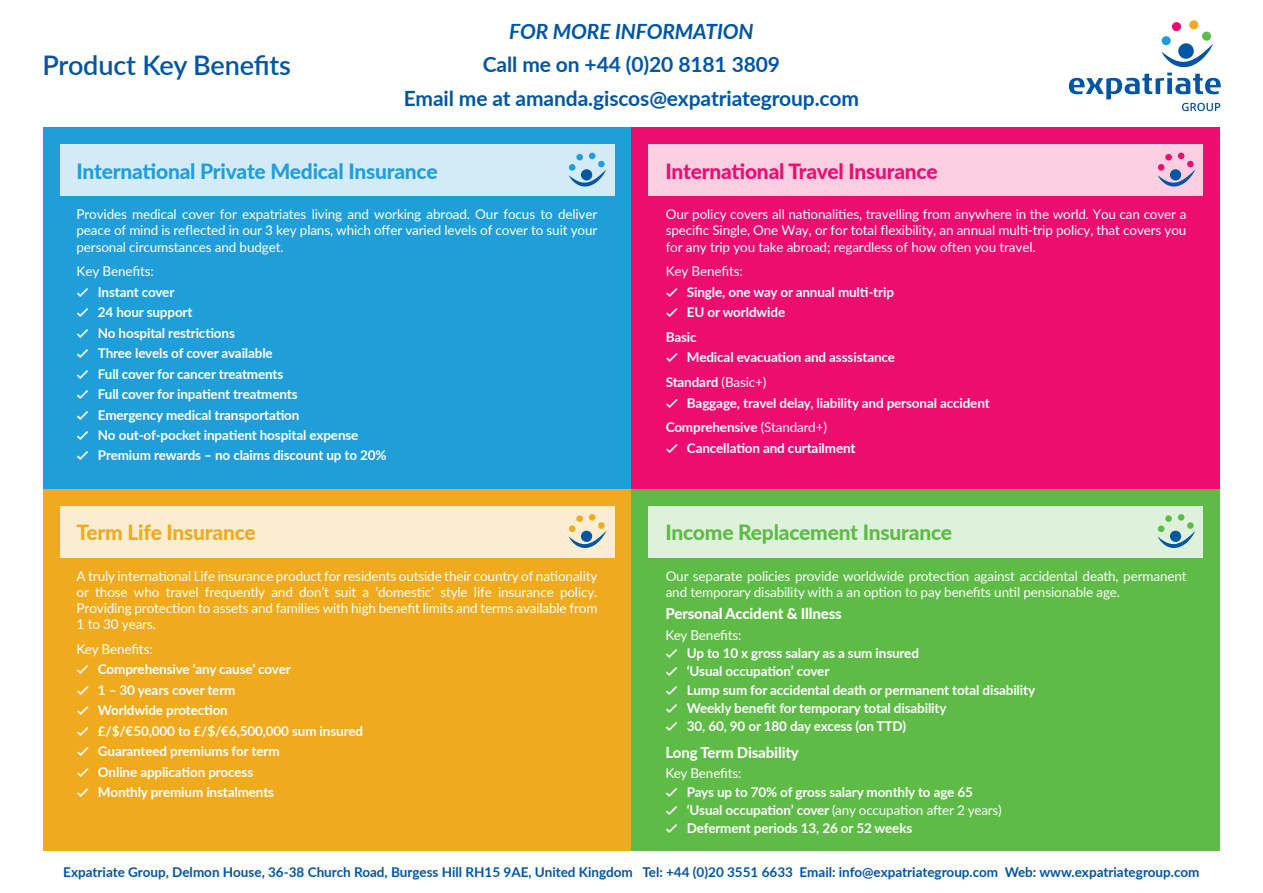
<style>
.page{position:relative;width:1263px;height:893px;background:#fff}
.page>*{position:absolute;margin:0;border:0;box-sizing:border-box;transform-origin:0 0}
.t1{font:600 27px "Lato";letter-spacing:-.005em;color:#0155a5}
.t2{font:700 21px/33.8px "Lato";letter-spacing:-.005em;color:#0155a5;text-align:center}
.t3{font:800 21px "Lato";letter-spacing:-.01em;color:#209ed9}
.t4{font:800 21px "Lato";letter-spacing:-.01em;color:#ed0c70}
.t5{font:800 21px "Lato";letter-spacing:-.01em;color:#5dbb46}
.t6{font:italic 700 21px "Lato";letter-spacing:-.005em;color:#0155a5}
.t7{font:800 21px "Lato";letter-spacing:-.01em;color:#efaa1d}
.t8{font:800 15px "Lato";letter-spacing:-.01em;color:#fff}
.t9{font:13.5px/16.2px "Lato";letter-spacing:-.01em;color:#fff;text-align:justify}
.t10{font:700 13.5px/24.8px "Lato";letter-spacing:-.01em;color:#fff}
.t11{font:700 13.5px "Lato";color:#0155a5}
.s1{font-family:"Gujarati"}
.s2{font-weight:400}
.s3{font-family:"Gujarati";font-weight:700}
.s4{font-weight:700}
</style>
<div class="page">
<div style="left:43px;top:128px;width:588px;height:361px;background:#209ed9"></div>
<div style="left:631px;top:128px;width:589px;height:361px;background:#ed0c70"></div>
<div style="left:43px;top:489px;width:588px;height:361px;background:#efaa1d"></div>
<div style="left:631px;top:489px;width:589px;height:361px;background:#5dbb46"></div>
<div style="left:1161px;top:36px;width:10px;height:9px;background:#1e9ed9;border-radius:50%"></div>
<div style="left:1202px;top:32px;width:9px;height:9px;background:#5dbb46;border-radius:50%"></div>
<div style="left:1172px;top:22px;width:9px;height:9px;background:#ed0a70;border-radius:50%"></div>
<div style="left:1189px;top:20px;width:9px;height:9px;background:#eeaa1d;border-radius:50%"></div>
<svg style="left:1161px;top:44px;width:52px;height:23px"></svg>
<svg style="left:1069px;top:73px;width:152px;height:38px"></svg>
<div style="left:60px;top:145px;width:554px;height:51px;background:#d2ebf7"></div>
<div style="left:569px;top:164px;width:6px;height:7px;background:#209ed9;border-radius:50%"></div>
<div style="left:598px;top:161px;width:7px;height:6px;background:#209ed9;border-radius:50%"></div>
<div style="left:576px;top:154px;width:7px;height:6px;background:#209ed9;border-radius:50%"></div>
<svg style="left:589px;top:153px;width:6px;height:6px"></svg>
<svg style="left:569px;top:170px;width:37px;height:17px"></svg>
<div style="left:60px;top:506px;width:554px;height:51px;background:#fbedcf"></div>
<div style="left:569px;top:525px;width:6px;height:7px;background:#efaa1d;border-radius:50%"></div>
<div style="left:598px;top:522px;width:7px;height:7px;background:#efaa1d;border-radius:50%"></div>
<div style="left:576px;top:515px;width:7px;height:7px;background:#efaa1d;border-radius:50%"></div>
<div style="left:589px;top:514px;width:6px;height:7px;background:#efaa1d;border-radius:50%"></div>
<svg style="left:569px;top:531px;width:37px;height:17px"></svg>
<div style="left:648px;top:145px;width:555px;height:51px;background:#fbcee2"></div>
<div style="left:1158px;top:164px;width:6px;height:7px;background:#ed0c70;border-radius:50%"></div>
<div style="left:1187px;top:161px;width:7px;height:6px;background:#ed0c70;border-radius:50%"></div>
<div style="left:1165px;top:154px;width:7px;height:6px;background:#ed0c70;border-radius:50%"></div>
<svg style="left:1178px;top:153px;width:6px;height:6px"></svg>
<svg style="left:1158px;top:170px;width:37px;height:17px"></svg>
<div style="left:648px;top:506px;width:555px;height:51px;background:#def1da"></div>
<div style="left:1158px;top:525px;width:6px;height:7px;background:#5dbb46;border-radius:50%"></div>
<div style="left:1187px;top:522px;width:7px;height:7px;background:#5dbb46;border-radius:50%"></div>
<div style="left:1165px;top:515px;width:7px;height:7px;background:#5dbb46;border-radius:50%"></div>
<div style="left:1178px;top:514px;width:6px;height:7px;background:#5dbb46;border-radius:50%"></div>
<svg style="left:1158px;top:531px;width:37px;height:17px"></svg>
<h1 class="t1" style="left:43px;top:45px;width:250px">Product Key Benefits</h1>
<h2 class="t6" style="left:509px;top:15px;width:246px">FOR MORE INFORMATION</h2>
<h2 class="t2" style="left:404px;top:47px;width:457px">Call me on +44 (0)20 8181 3809<br>Email me at amanda.giscos@expatriategroup.com</h2>
<h2 class="t3" style="left:77px;top:155px;width:363px">International Private Medical Insurance</h2>
<p class="t9" style="left:77px;top:206px;width:522px">Provides medical cover for expatriates living and working abroad. Our focus to deliver peace of mind is reflected in our 3 key plans, which offer varied levels of cover to suit your personal circumstances and budget.</p>
<p class="t9" style="left:77px;top:263px;width:79px">Key Benefits:</p>
<p class="t10" style="left:77px;top:279px;width:99px"><span class="s1">✓</span> Instant cover</p>
<p class="t10" style="left:77px;top:299px;width:118px"><span class="s1">✓</span> 24 hour support</p>
<p class="t10" style="left:77px;top:320px;width:160px"><span class="s1">✓</span> No hospital restrictions</p>
<p class="t10" style="left:77px;top:340px;width:198px"><span class="s1">✓</span> Three levels of cover available</p>
<p class="t10" style="left:77px;top:361px;width:208px"><span class="s1">✓</span> Full cover for cancer treatments</p>
<p class="t10" style="left:77px;top:381px;width:223px"><span class="s1">✓</span> Full cover for inpatient treatments</p>
<p class="t10" style="left:77px;top:402px;width:224px"><span class="s1">✓</span> Emergency medical transportation</p>
<p class="t10" style="left:77px;top:422px;width:283px"><span class="s1">✓</span> No out-of-pocket inpatient hospital expense</p>
<p class="t10" style="left:77px;top:443px;width:311px"><span class="s1">✓</span> Premium rewards – no claims discount up to 20%</p>
<h2 class="t7" style="left:77px;top:517px;width:181px">Term Life Insurance</h2>
<p class="t9" style="left:77px;top:567px;width:522px">A truly international Life insurance product for residents outside their country of nationality or those who travel frequently and don’t suit a ‘domestic’ style life insurance policy.<br>Providing protection to assets and families with high benefit limits and terms available from 1 to 30 years.</p>
<p class="t9" style="left:77px;top:640px;width:78px">Key Benefits:</p>
<p class="t10" style="left:77px;top:657px;width:216px"><span class="s1">✓</span> Comprehensive ‘any cause’ cover</p>
<p class="t10" style="left:77px;top:677px;width:160px"><span class="s1">✓</span> 1 – 30 years cover term</p>
<p class="t10" style="left:77px;top:697px;width:153px"><span class="s1">✓</span> Worldwide protection</p>
<p class="t10" style="left:77px;top:718px;width:288px"><span class="s1">✓</span> £/$/€50,000 to £/$/€6,500,000 sum insured</p>
<p class="t10" style="left:77px;top:738px;width:204px"><span class="s1">✓</span> Guaranteed premiums for term</p>
<p class="t10" style="left:77px;top:759px;width:178px"><span class="s1">✓</span> Online application process</p>
<p class="t10" style="left:77px;top:779px;width:199px"><span class="s1">✓</span> Monthly premium instalments</p>
<h2 class="t4" style="left:665px;top:155px;width:274px">International Travel Insurance</h2>
<p class="t9" style="left:666px;top:206px;width:522px">Our policy covers all nationalities, travelling from anywhere in the world. You can cover a specific Single, One Way, or for total flexibility, an annual multi-trip policy, that covers you for any trip you take abroad; regardless of how often you travel.</p>
<p class="t9" style="left:666px;top:263px;width:79px">Key Benefits:</p>
<p class="t10" style="left:666px;top:279px;width:230px"><span class="s1">✓</span> Single, one way or annual multi-trip</p>
<p class="t10" style="left:666px;top:299px;width:121px"><span class="s1">✓</span> EU or worldwide<br>Basic</p>
<p class="t10" style="left:666px;top:345px;width:231px"><span class="s1">✓</span> Medical evacuation and asssistance<br>Standard <span class="s2">(Basic+)</span></p>
<p class="t10" style="left:666px;top:390px;width:325px"><span class="s1">✓</span> Baggage, travel delay, liability and personal accident<br>Comprehensive <span class="s2">(Standard+)</span></p>
<p class="t10" style="left:666px;top:435px;width:191px"><span class="s1">✓</span> Cancellation and curtailment</p>
<h2 class="t5" style="left:665px;top:517px;width:288px">Income Replacement Insurance</h2>
<p class="t9" style="left:666px;top:567px;width:522px">Our separate policies provide worldwide protection against accidental death, permanent and temporary disability with a an option to pay benefits until pensionable age.</p>
<p class="t8" style="left:665px;top:602px;width:178px">Personal Accident &amp; Illness</p>
<p class="t9" style="left:665px;top:626px;width:78px">Key Benefits:</p>
<p class="t10" style="left:665px;top:640px;width:255px"><span class="s1">✓</span> Up to 10 x gross salary as a sum insured</p>
<p class="t10" style="left:665px;top:658px;width:165px"><span class="s1">✓</span> ‘Usual occupation’ cover</p>
<p class="t10" style="left:665px;top:677px;width:371px"><span class="s1">✓</span> Lump sum for accidental death or permanent total disability</p>
<p class="t10" style="left:665px;top:695px;width:283px"><span class="s1">✓</span> Weekly benefit for temporary total disability</p>
<p class="t10" style="left:665px;top:713px;width:242px"><span class="s1">✓</span> 30, 60, 90 or 180 day excess (on TTD)</p>
<p class="t8" style="left:665px;top:741px;width:135px">Long Term Disability</p>
<p class="t9" style="left:665px;top:765px;width:78px">Key Benefits:</p>
<p class="t10" style="left:665px;top:779px;width:309px"><span class="s1">✓</span> Pays up to 70% of gross salary monthly to age 65</p>
<p class="t9" style="left:665px;top:801px;width:338px"><span class="s3">✓</span> <span class="s4">‘Usual occupation’ cover</span> (any occupation after 2 years)</p>
<p class="t10" style="left:665px;top:815px;width:248px"><span class="s1">✓</span> Deferment periods 13, 26 or 52 weeks</p>
<p class="t11" style="left:63px;top:862px;width:1138px">Expatriate Group, Delmon House, 36-38 Church Road, Burgess Hill RH15 9AE, United Kingdom Tel: +44 (0)20 3551 6633 Email: info@expatriategroup.com Web: www.expatriategroup.com</p>
</div>
